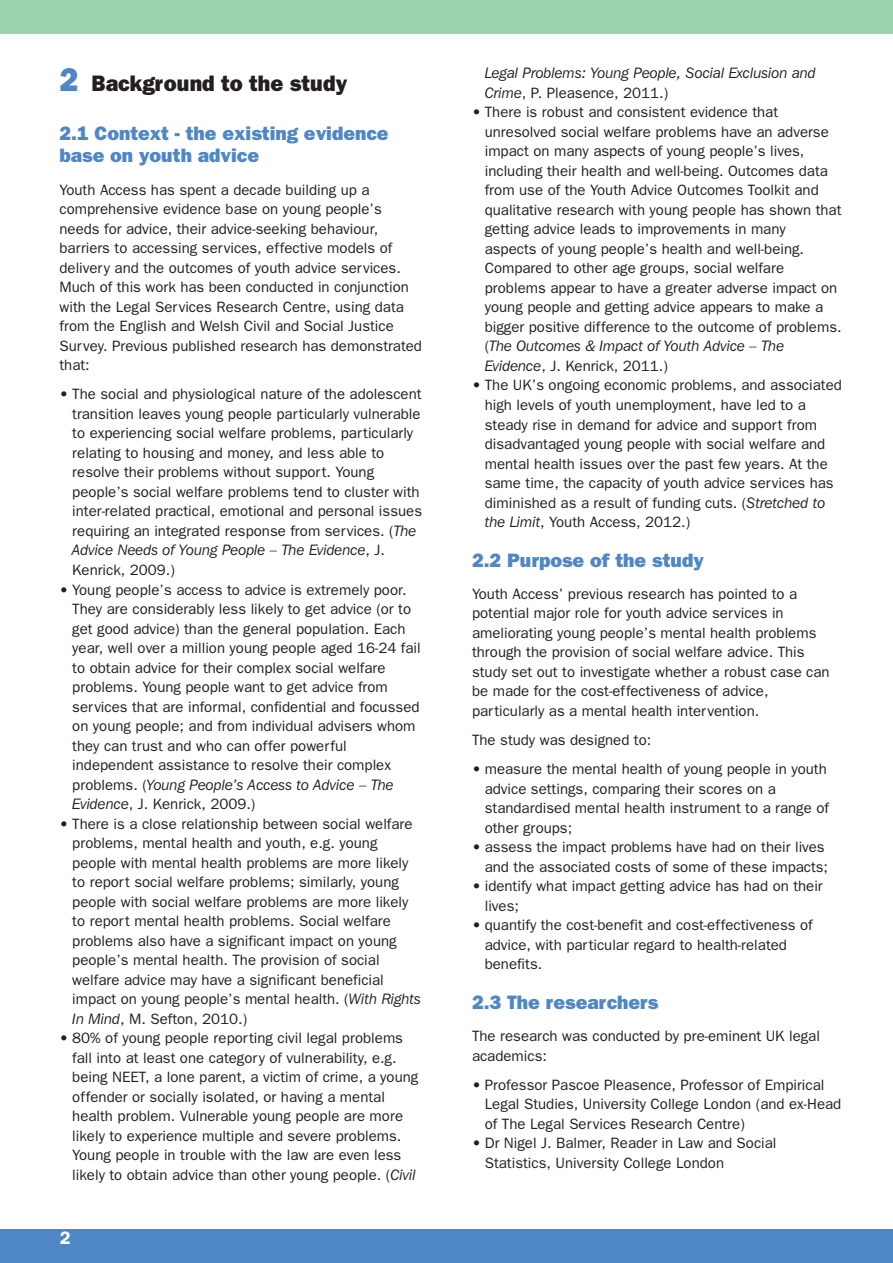
<style>
.page{position:relative;width:893px;height:1263px;background:#fff}
.page>*{position:absolute;margin:0;border:0;box-sizing:border-box;transform-origin:0 0}
.t1{font:800 22.5px "Franklin Gothic";color:#231f20;scale:.96 1}
.t2{font:800 19.5px/22.5px "Franklin Gothic";color:#4f87c6}
.t3{font:600 18px "Franklin Gothic";color:#fff}
.t4{font:15px/19.5px "Franklin Gothic";color:#231f20}
.t5{font:italic 15px "Franklin Gothic IT Cby BT";letter-spacing:-.005em;color:#231f20}
.s1{font-size:33px;color:#4f87c6}
.s2{font-family:"Franklin Gothic IT Cby BT";font-style:italic}
.s3{font-family:"Franklin Gothic";font-style:normal}
</style>
<div class="page">
<div style="left:0;top:0;width:893px;height:34px;background:#9bd3ae"></div>
<div style="left:0;top:1229px;width:893px;height:34px;background:#4f87c6"></div>
<h1 class="t1" style="left:60px;top:75px;width:301px"><span class="s1">2</span> Background to the study</h1>
<h2 class="t2" style="left:60px;top:124px;width:331px">2.1 Context - the existing evidence base on youth advice</h2>
<p class="t4" style="left:60px;top:181px;width:364px">Youth Access has spent a decade building up a comprehensive evidence base on young people’s needs for advice, their advice-seeking behaviour, barriers to accessing services, effective models of delivery and the outcomes of youth advice services.<br>Much of this work has been conducted in conjunction with the Legal Services Research Centre, using data from the English and Welsh Civil and Social Justice Survey. Previous published research has demonstrated that:</p>
<p class="t4" style="left:72px;top:386px;width:351px;text-indent:-13px">• The social and physiological nature of the adolescent transition leaves young people particularly vulnerable to experiencing social welfare problems, particularly relating to housing and money, and less able to resolve their problems without support. Young people’s social welfare problems tend to cluster with inter-related practical, emotional and personal issues requiring an integrated response from services. (<span class="s2">The</span></p>
<p class="t5" style="left:72px;top:545px;width:314px">Advice Needs of Young People – The Evidence<span class="s3">, J.</span></p>
<p class="t4" style="left:72px;top:561px;width:104px">Kenrick, 2009.)</p>
<p class="t4" style="left:72px;top:581px;width:350px;text-indent:-13px">• Young people’s access to advice is extremely poor.<br>They are considerably less likely to get advice (or to get good advice) than the general population. Each year, well over a million young people aged 16-24 fail to obtain advice for their complex social welfare problems. Young people want to get advice from services that are informal, confidential and focussed on young people; and from individual advisers whom they can trust and who can offer powerful independent assistance to resolve their complex</p>
<p class="t5" style="left:72px;top:779px;width:323px"><span class="s3">problems. (</span>Young People’s Access to Advice – The</p>
<p class="t4" style="left:72px;top:795px;width:185px"><span class="s2">Evidence</span>, J. Kenrick, 2009.)</p>
<p class="t4" style="left:72px;top:815px;width:350px;text-indent:-13px">• There is a close relationship between social welfare problems, mental health and youth, e.g. young people with mental health problems are more likely to report social welfare problems; similarly, young people with social welfare problems are more likely to report mental health problems. Social welfare problems also have a significant impact on young people’s mental health. The provision of social welfare advice may have a significant beneficial impact on young people’s mental health. (<span class="s2">With Rights In Mind</span>, M. Sefton, 2010.)</p>
<p class="t4" style="left:72px;top:1029px;width:348px;text-indent:-13px">• 80% of young people reporting civil legal problems fall into at least one category of vulnerability, e.g. being NEET, a lone parent, a victim of crime, a young offender or socially isolated, or having a mental health problem. Vulnerable young people are more likely to experience multiple and severe problems.<br>Young people in trouble with the law are even less likely to obtain advice than other young people. (<span class="s2">Civil</span></p>
<p class="t3" style="left:60px;top:1232px;width:12px">2</p>
<p class="t5" style="left:485px;top:68px;width:333px">Legal Problems: Young People, Social Exclusion and</p>
<p class="t4" style="left:485px;top:84px;width:185px"><span class="s2">Crime</span>, P. Pleasence, 2011.)</p>
<p class="t4" style="left:485px;top:104px;width:358px;text-indent:-13px">• There is robust and consistent evidence that unresolved social welfare problems have an adverse impact on many aspects of young people’s lives, including their health and well-being. Outcomes data from use of the Youth Advice Outcomes Toolkit and qualitative research with young people has shown that getting advice leads to improvements in many<br>aspects of young people’s health and well-being.<br>Compared to other age groups, social welfare problems appear to have a greater adverse impact on young people and getting advice appears to make a bigger positive difference to the outcome of problems.</p>
<p class="t5" style="left:485px;top:341px;width:301px"><span class="s3">(</span>The Outcomes &amp; Impact of Youth Advice – The</p>
<p class="t4" style="left:485px;top:357px;width:185px"><span class="s2">Evidence</span>, J. Kenrick, 2011.)</p>
<p class="t4" style="left:485px;top:377px;width:359px;text-indent:-13px">• The UK’s ongoing economic problems, and associated high levels of youth unemployment, have led to a steady rise in demand for advice and support from disadvantaged young people with social welfare and mental health issues over the past few years. At the same time, the capacity of youth advice services has diminished as a result of funding cuts. (<span class="s2">Stretched to the Limit</span>, Youth Access, 2012.)</p>
<h2 class="t2" style="left:472px;top:550px;width:233px">2.2 Purpose of the study</h2>
<p class="t4" style="left:472px;top:585px;width:359px">Youth Access’ previous research has pointed to a potential major role for youth advice services in ameliorating young people’s mental health problems through the provision of social welfare advice. This study set out to investigate whether a robust case can be made for the cost-effectiveness of advice, particularly as a mental health intervention.</p>
<p class="t4" style="left:472px;top:731px;width:181px">The study was designed to:</p>
<p class="t4" style="left:485px;top:761px;width:346px;text-indent:-13px">• measure the mental health of young people in youth advice settings, comparing their scores on a standardised mental health instrument to a range of other groups;</p>
<p class="t4" style="left:472px;top:839px;width:358px;text-align:right">• assess the impact problems have had on their lives and the associated costs of some of these impacts;</p>
<p class="t4" style="left:485px;top:878px;width:339px;text-indent:-13px">• identify what impact getting advice has had on their lives;</p>
<p class="t4" style="left:485px;top:917px;width:329px;text-indent:-13px">• quantify the cost-benefit and cost-effectiveness of advice, with particular regard to health-related benefits.</p>
<h2 class="t2" style="left:472px;top:992px;width:188px">2.3 The researchers</h2>
<p class="t4" style="left:472px;top:1027px;width:349px">The research was conducted by pre-eminent UK legal academics:</p>
<p class="t4" style="left:485px;top:1076px;width:358px;text-indent:-13px">• Professor Pascoe Pleasence, Professor of Empirical<br>Legal Studies, University College London (and ex-Head of The Legal Services Research Centre)</p>
<p class="t4" style="left:485px;top:1135px;width:293px;text-indent:-13px">• Dr Nigel J. Balmer, Reader in Law and Social<br>Statistics, University College London</p>
</div>
